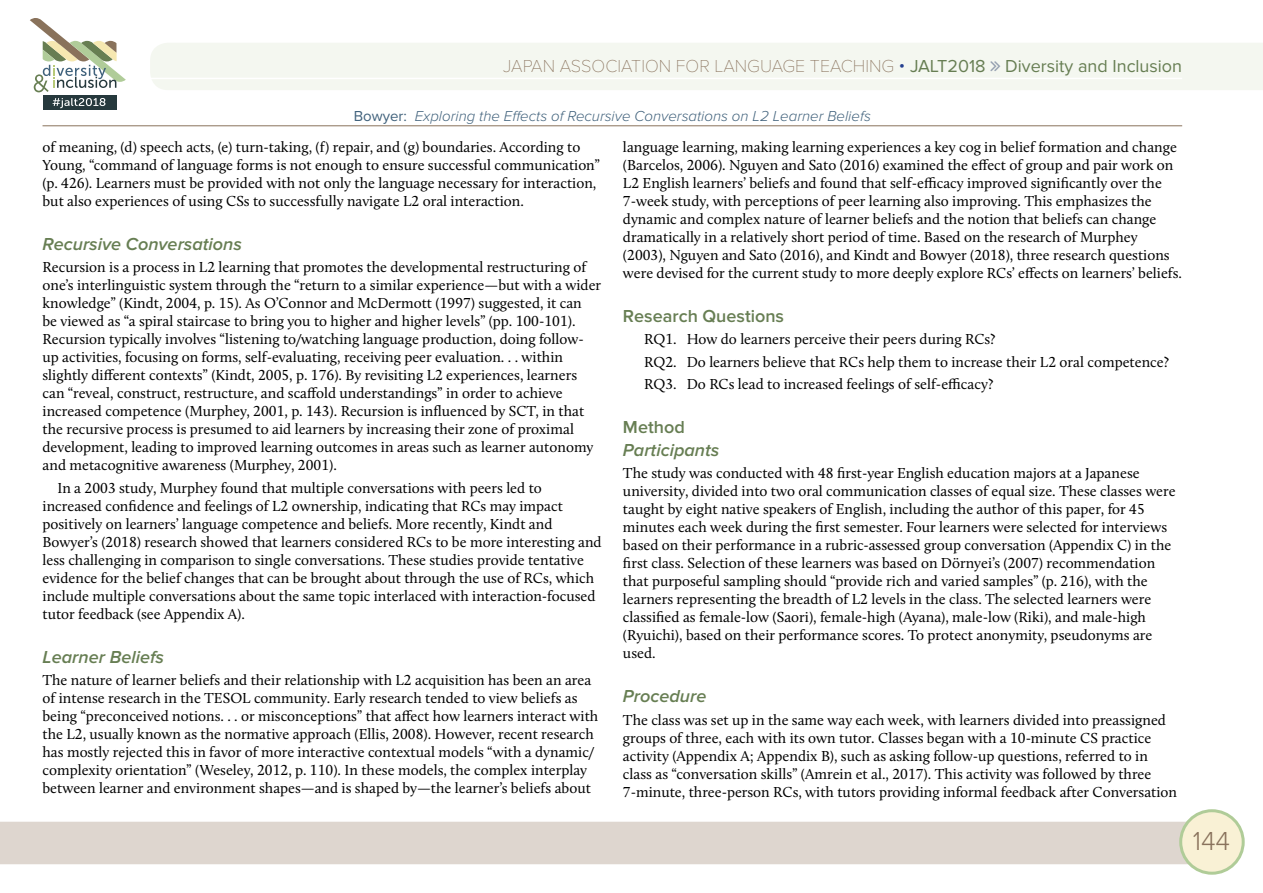
<style>
.page{position:relative;width:1263px;height:893px;background:#fff}
.page>*{position:absolute;margin:0;border:0;box-sizing:border-box;transform-origin:0 0}
.t1{font:300 27px "Proxima Nova";color:#89725c}
.t2{font:100 18px "Proxima Nova T";color:#89725c}
.t3{font:italic 600 18px "Proxima Nova";color:#677e53}
.t4{font:600 18px "Proxima Nova";color:#677e53}
.t5{font:15px/18px "Calluna";color:#000}
.t6{font:italic 300 15px "Proxima Nova";color:#41627c}
.s1{font-family:"Proxima Nova";font-weight:300;color:#25408f}
.s2{font-family:"Proxima Nova";font-weight:400;color:#677e53}
.s3{font-weight:400;font-style:normal}
</style>
<div class="page">
<div style="left:0;top:822px;width:1190px;height:42px;background:#ded6cf"></div>
<div style="left:1181px;top:811px;width:62px;height:62px;background:#f9f1d5;border-radius:50%"></div>
<div style="left:1179px;top:809px;width:66px;height:66px;border:3px solid #b0cc98;border-radius:50%"></div>
<div style="left:43px;top:95px;width:73px;height:15px;background:#26393d"></div>
<svg style="left:53px;top:98px;width:52px;height:10px"></svg>
<svg style="left:30px;top:18px;width:96px;height:74px"></svg>
<div style="left:150px;top:43px;width:1113px;height:47px;background:#f4f7f0"></div>
<hr style="left:150px;top:78px;width:1032px;height:1px;background:#fff">
<hr style="left:43px;top:126px;width:1139px;height:1px;background:#89725c">
<svg style="left:990px;top:61px;width:10px;height:10px"></svg>
<p class="t2" style="left:503px;top:55px;width:680px">JAPAN ASSOCIATION FOR LANGUAGE TEACHING <span class="s1">•</span> <span class="s2">JALT2018 Diversity and Inclusion</span></p>
<p class="t6" style="left:354px;top:108px;width:518px"><span class="s3">Bowyer:</span> Exploring the Effects of Recursive Conversations on L2 Learner Beliefs</p>
<p class="t5" style="left:43px;top:137px;width:559px">of meaning, (d) speech acts, (e) turn-taking, (f) repair, and (g) boundaries. According to Young, “command of language forms is not enough to ensure successful communication” (p. 426). Learners must be provided with not only the language necessary for interaction, but also experiences of using CSs to successfully navigate L2 oral interaction.</p>
<p class="t3" style="left:43px;top:234px;width:201px">Recursive Conversations</p>
<p class="t5" style="left:43px;top:258px;width:560px">Recursion is a process in L2 learning that promotes the developmental restructuring of one’s interlinguistic system through the “return to a similar experience—but with a wider knowledge” (Kindt, 2004, p. 15). As O’Connor and McDermott (1997) suggested, it can<br>be viewed as “a spiral staircase to bring you to higher and higher levels” (pp. 100-101).<br>Recursion typically involves “listening to/watching language production, doing follow&shy;up activities, focusing on forms, self-evaluating, receiving peer evaluation. . . within slightly different contexts” (Kindt, 2005, p. 176). By revisiting L2 experiences, learners can “reveal, construct, restructure, and scaffold understandings” in order to achieve increased competence (Murphey, 2001, p. 143). Recursion is influenced by SCT, in that the recursive process is presumed to aid learners by increasing their zone of proximal development, leading to improved learning outcomes in areas such as learner autonomy and metacognitive awareness (Murphey, 2001).</p>
<p class="t5" style="left:43px;top:478px;width:561px;text-indent:15px">In a 2003 study, Murphey found that multiple conversations with peers led to increased confidence and feelings of L2 ownership, indicating that RCs may impact positively on learners’ language competence and beliefs. More recently, Kindt and Bowyer’s (2018) research showed that learners considered RCs to be more interesting and less challenging in comparison to single conversations. These studies provide tentative evidence for the belief changes that can be brought about through the use of RCs, which include multiple conversations about the same topic interlaced with interaction-focused tutor feedback (see Appendix A).</p>
<p class="t3" style="left:43px;top:647px;width:123px">Learner Beliefs</p>
<p class="t5" style="left:43px;top:671px;width:557px">The nature of learner beliefs and their relationship with L2 acquisition has been an area of intense research in the TESOL community. Early research tended to view beliefs as being “preconceived notions. . . or misconceptions” that affect how learners interact with the L2, usually known as the normative approach (Ellis, 2008). However, recent research has mostly rejected this in favor of more interactive contextual models “with a dynamic/ complexity orientation” (Weseley, 2012, p. 110). In these models, the complex interplay between learner and environment shapes—and is shaped by—the learner’s beliefs about</p>
<p class="t5" style="left:623px;top:137px;width:561px">language learning, making learning experiences a key cog in belief formation and change (Barcelos, 2006). Nguyen and Sato (2016) examined the effect of group and pair work on L2 English learners’ beliefs and found that self-efficacy improved significantly over the 7-week study, with perceptions of peer learning also improving. This emphasizes the dynamic and complex nature of learner beliefs and the notion that beliefs can change dramatically in a relatively short period of time. Based on the research of Murphey (2003), Nguyen and Sato (2016), and Kindt and Bowyer (2018), three research questions were devised for the current study to more deeply explore RCs’ effects on learners’ beliefs.</p>
<p class="t4" style="left:623px;top:306px;width:163px">Research Questions</p>
<p class="t5" style="left:644px;top:328px;width:526px;line-height:22.2px">RQ1. How do learners perceive their peers during RCs?<br>RQ2. Do learners believe that RCs help them to increase their L2 oral competence?<br>RQ3. Do RCs lead to increased feelings of self-efficacy?</p>
<p class="t4" style="left:623px;top:417px;width:63px">Method</p>
<p class="t3" style="left:623px;top:439px;width:98px">Participants</p>
<p class="t5" style="left:623px;top:464px;width:554px">The study was conducted with 48 first-year English education majors at a Japanese university, divided into two oral communication classes of equal size. These classes were taught by eight native speakers of English, including the author of this paper, for 45 minutes each week during the first semester. Four learners were selected for interviews based on their performance in a rubric-assessed group conversation (Appendix C) in the first class. Selection of these learners was based on Dörnyei’s (2007) recommendation that purposeful sampling should “provide rich and varied samples” (p. 216), with the learners representing the breadth of L2 levels in the class. The selected learners were classified as female-low (Saori), female-high (Ayana), male-low (Riki), and male-high (Ryuichi), based on their performance scores. To protect anonymity, pseudonyms are used.</p>
<p class="t3" style="left:623px;top:686px;width:85px">Procedure</p>
<p class="t5" style="left:623px;top:710px;width:556px">The class was set up in the same way each week, with learners divided into preassigned groups of three, each with its own tutor. Classes began with a 10-minute CS practice activity (Appendix A; Appendix B), such as asking follow-up questions, referred to in class as “conversation skills” (Amrein et al., 2017). This activity was followed by three 7-minute, three-person RCs, with tutors providing informal feedback after Conversation</p>
<h1 class="t1" style="left:1193px;top:825px;width:39px">144</h1>
</div>
